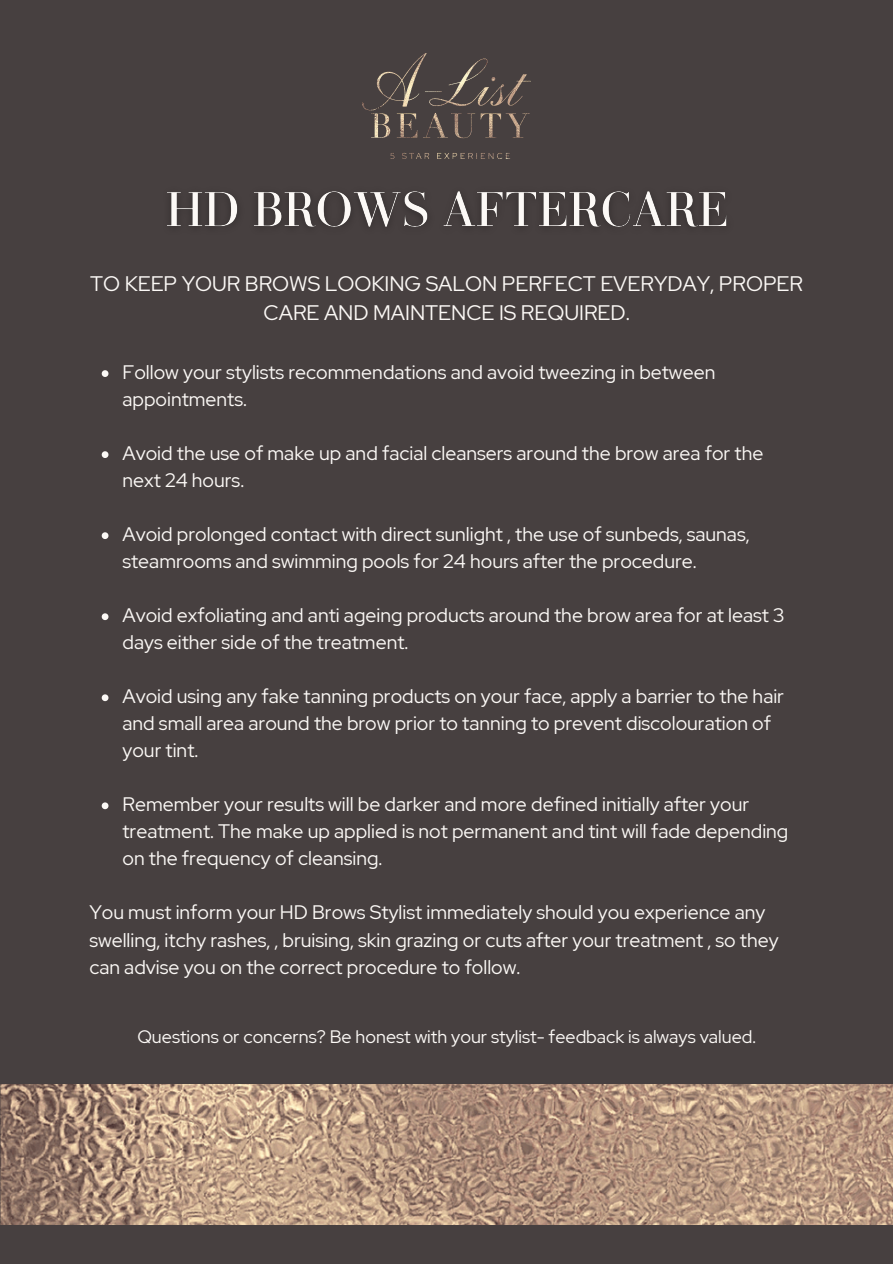
<style>
.page{position:relative;width:893px;height:1264px;background:#fff}
.page>*{position:absolute;margin:0;border:0;box-sizing:border-box;transform-origin:0 0}
.t1{font:21px/29.2px "Red Hat Display";color:#fcf9f6;text-align:center}
.t2{font:19.5px/27px "Red Hat Display";color:#fcf9f6}
.t3{font:18px "Red Hat Display";color:#fcf9f6}
</style>
<div class="page">
<div style="left:0;top:0;width:892px;height:1263px;background:#474040"></div>
<svg style="left:102px;top:370px;width:6px;height:7px"></svg>
<svg style="left:102px;top:451px;width:6px;height:7px"></svg>
<svg style="left:102px;top:532px;width:6px;height:7px"></svg>
<svg style="left:102px;top:613px;width:6px;height:7px"></svg>
<svg style="left:102px;top:694px;width:6px;height:7px"></svg>
<svg style="left:102px;top:802px;width:6px;height:7px"></svg>
<img style="left:0;top:1084px;width:892px;height:140px">
<img style="left:363px;top:54px;width:167px;height:104px">
<img style="left:167px;top:191px;width:560px;height:36px">
<p class="t1" style="left:90px;top:269px;width:714px">TO KEEP YOUR BROWS LOOKING SALON PERFECT EVERYDAY, PROPER<br>CARE AND MAINTENCE IS REQUIRED.</p>
<p class="t2" style="left:122px;top:359px;width:594px">Follow your stylists recommendations and avoid tweezing in between appointments.</p>
<h2 class="t2" style="left:122px;top:440px;width:642px">Avoid the use of make up and facial cleansers around the brow area for the next 24 hours.</h2>
<p class="t2" style="left:122px;top:521px;width:628px">Avoid prolonged contact with direct sunlight , the use of sunbeds, saunas, steamrooms and swimming pools for 24 hours after the procedure.</p>
<p class="t2" style="left:122px;top:602px;width:663px">Avoid exfoliating and anti ageing products around the brow area for at least 3 days either side of the treatment.</p>
<p class="t2" style="left:122px;top:683px;width:663px">Avoid using any fake tanning products on your face, apply a barrier to the hair and small area around the brow prior to tanning to prevent discolouration of your tint.</p>
<p class="t2" style="left:122px;top:791px;width:667px">Remember your results will be darker and more defined initially after your treatment. The make up applied is not permanent and tint will fade depending on the frequency of cleansing.</p>
<p class="t2" style="left:89px;top:899px;width:690px">You must inform your HD Brows Stylist immediately should you experience any swelling, itchy rashes, , bruising, skin grazing or cuts after your treatment , so they can advise you on the correct procedure to follow.</p>
<p class="t3" style="left:137px;top:1024px;width:620px">Questions or concerns? Be honest with your stylist- feedback is always valued.</p>
</div>
